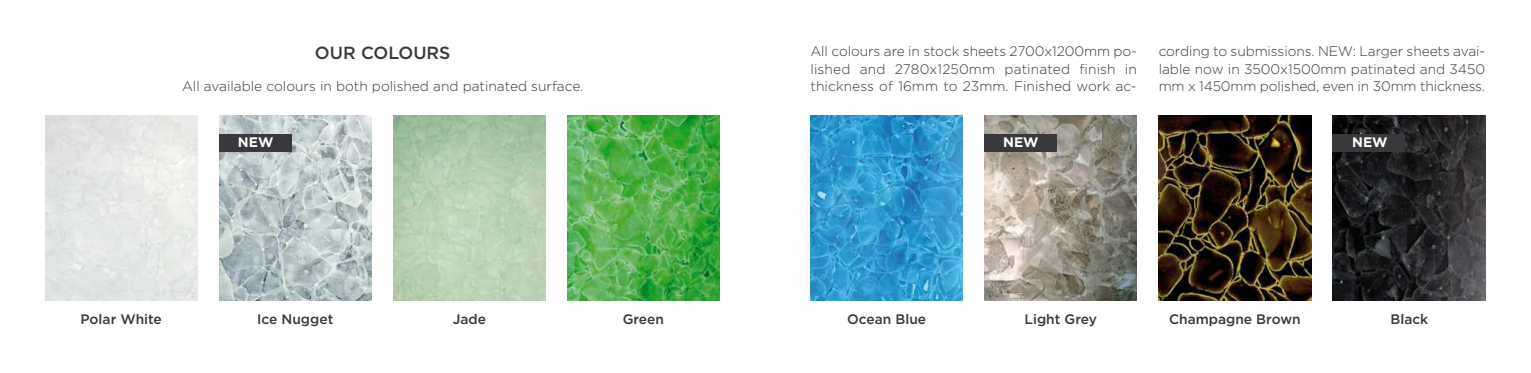
<style>
.page{position:relative;width:1531px;height:373px;background:#fff}
.page>*{position:absolute;margin:0;border:0;box-sizing:border-box;transform-origin:0 0}
.t1{font:500 17.5px "Gotham";color:#39383a}
.t2{font:300 13.75px/17.5px "Gotham";color:#39383a;text-align:justify}
.t3{font:500 13.75px "Gotham";color:#39383a}
.t4{font:700 13.75px "Gotham";color:#fff}
</style>
<div class="page">
<img style="left:219px;top:115px;width:152px;height:185px">
<img style="left:393px;top:115px;width:152px;height:185px">
<img style="left:567px;top:115px;width:153px;height:185px">
<div style="left:219px;top:134px;width:72px;height:17px;background:#39383a"></div>
<img style="left:810px;top:115px;width:153px;height:185px">
<img style="left:984px;top:115px;width:153px;height:185px">
<img style="left:1158px;top:115px;width:153px;height:185px">
<img style="left:1333px;top:115px;width:152px;height:185px">
<div style="left:984px;top:134px;width:72px;height:17px;background:#39383a"></div>
<div style="left:1333px;top:134px;width:72px;height:17px;background:#39383a"></div>
<p class="t1" style="left:315px;top:47px;width:137px">OUR COLOURS</p>
<p class="t2" style="left:182px;top:79px;width:403px">All available colours in both polished and patinated surface.</p>
<p class="t2" style="left:810px;top:44px;width:328px">All colours are in stock sheets 2700x1200mm po&shy;lished and 2780x1250mm patinated finish in thickness of 16mm to 23mm. Finished work ac-</p>
<p class="t2" style="left:1158px;top:44px;width:328px">cording to submissions. NEW: Larger sheets avai&shy;lable now in 3500x1500mm patinated and 3450 mm x 1450mm polished, even in 30mm thickness.</p>
<p class="t4" style="left:238px;top:137px;width:37px">NEW</p>
<p class="t4" style="left:1003px;top:137px;width:37px">NEW</p>
<p class="t4" style="left:1352px;top:137px;width:37px">NEW</p>
<p class="t3" style="left:80px;top:314px;width:83px">Polar White</p>
<p class="t3" style="left:257px;top:314px;width:78px">Ice Nugget</p>
<p class="t3" style="left:453px;top:314px;width:35px">Jade</p>
<p class="t3" style="left:623px;top:314px;width:43px">Green</p>
<p class="t3" style="left:847px;top:314px;width:81px">Ocean Blue</p>
<p class="t3" style="left:1024px;top:314px;width:74px">Light Grey</p>
<p class="t3" style="left:1169px;top:314px;width:133px">Champagne Brown</p>
<p class="t3" style="left:1390px;top:314px;width:39px">Black</p>
</div>
